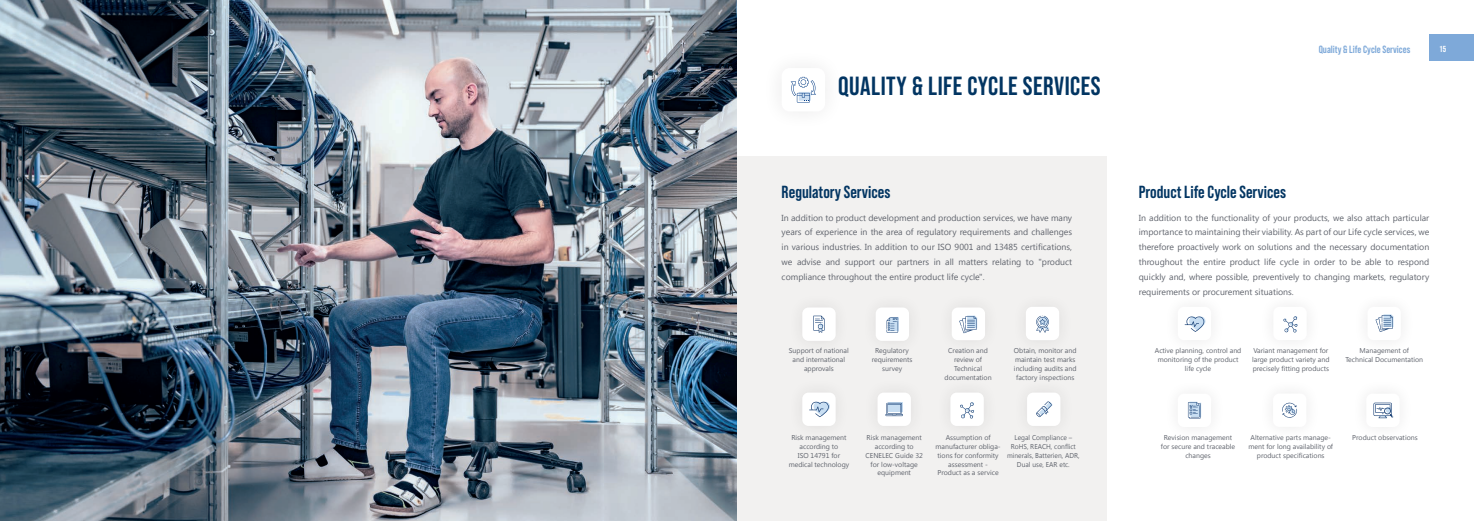
<style>
.page{position:relative;width:1474px;height:521px;background:#fff}
.page>*{position:absolute;margin:0;border:0;box-sizing:border-box;transform-origin:0 0}
.t1{font:700 26.25px "Bebas Neue Pro";letter-spacing:.02em;color:#023562}
.t2{font:700 17.5px "Bebas Neue Pro";color:#023562}
.t3{font:700 10.5px "Bebas Neue Pro";color:#7ea9d9}
.t4{font:8.75px/14.9px "Segoe UI";color:#5f636c;text-align:justify}
.t5{font:700 8.75px "Bebas Neue Pro";color:#fff}
.t6{font:7px/8.8px "Segoe UI";color:#5f636c;text-align:center}
.t7{font:7px/8.8px "Segoe UI";color:#5f636c;text-align:center;scale:.96 1}
</style>
<div class="page">
<div style="left:1429px;top:35px;width:44px;height:26px;background:#7ea9d9"></div>
<svg style="left:790px;top:77px;width:26px;height:26px"></svg>
<div style="left:737px;top:156px;width:369px;height:365px;background:#f2f1f0"></div>
<div style="left:951px;top:307px;width:34px;height:33px;background:#fff;border-radius:6px"></div>
<svg style="left:959px;top:315px;width:18px;height:18px"></svg>
<div style="left:802px;top:392px;width:33px;height:34px;background:#fff;border-radius:6px"></div>
<svg style="left:809px;top:401px;width:21px;height:16px"></svg>
<div style="left:877px;top:392px;width:33px;height:34px;background:#fff;border-radius:6px"></div>
<svg style="left:888px;top:402px;width:14px;height:1px"></svg>
<svg style="left:885px;top:403px;width:17px;height:13px"></svg>
<div style="left:1025px;top:307px;width:34px;height:33px;background:#fff;border-radius:6px"></div>
<svg style="left:1036px;top:316px;width:13px;height:17px"></svg>
<div style="left:875px;top:307px;width:34px;height:34px;background:#fff;border-radius:6px"></div>
<svg style="left:886px;top:317px;width:12px;height:16px"></svg>
<div style="left:802px;top:307px;width:33px;height:34px;background:#fff;border-radius:6px"></div>
<svg style="left:813px;top:316px;width:11px;height:17px"></svg>
<div style="left:950px;top:392px;width:33px;height:34px;background:#fff;border-radius:6px"></div>
<svg style="left:960px;top:402px;width:14px;height:17px"></svg>
<div style="left:1027px;top:392px;width:33px;height:34px;background:#fff;border-radius:6px"></div>
<svg style="left:1036px;top:401px;width:16px;height:16px"></svg>
<svg style="left:1184px;top:316px;width:21px;height:16px"></svg>
<svg style="left:1283px;top:316px;width:14px;height:17px"></svg>
<svg style="left:1375px;top:314px;width:18px;height:18px"></svg>
<svg style="left:1187px;top:402px;width:14px;height:16px"></svg>
<svg style="left:1282px;top:402px;width:15px;height:16px"></svg>
<svg style="left:1373px;top:403px;width:20px;height:15px"></svg>
<img style="left:0;top:0;width:737px;height:521px">
<h1 class="t1" style="left:838px;top:71px;width:264px">QUALITY &amp; LIFE CYCLE SERVICES</h1>
<h3 class="t3" style="left:1318px;top:44px;width:93px">Quality &amp; Life Cycle Services</h3>
<p class="t5" style="left:1439px;top:44px;width:8px">15</p>
<h2 class="t2" style="left:781px;top:182px;width:110px">Regulatory Services</h2>
<p class="t4" style="left:781px;top:210px;width:292px">In addition to product development and production services, we have many years of experience in the area of regulatory requirements and challenges in various industries. In addition to our ISO 9001 and 13485 certifications, we advise and support our partners in all matters relating to "product compliance throughout the entire product life cycle".</p>
<h2 class="t2" style="left:1138px;top:182px;width:149px">Product Life Cycle Services</h2>
<p class="t4" style="left:1138px;top:210px;width:292px">In addition to the functionality of your products, we also attach particular importance to maintaining their viability. As part of our Life cycle services, we therefore proactively work on solutions and the necessary documentation throughout the entire product life cycle in order to be able to respond quickly and, where possible, preventively to changing markets, regulatory requirements or procurement situations.</p>
<p class="t6" style="left:789px;top:346px;width:61px">Support of national and international approvals</p>
<p class="t6" style="left:1154px;top:346px;width:88px">Active planning, control and monitoring of the product life cycle</p>
<p class="t6" style="left:1345px;top:346px;width:79px">Management of<br>Technical Documentation</p>
<p class="t6" style="left:1252px;top:346px;width:79px;text-align:left">Variant management for large product variety and precisely fitting products</p>
<p class="t6" style="left:944px;top:346px;width:49px">Creation and review of<br>Technical documentation</p>
<p class="t6" style="left:1013px;top:346px;width:64px">Obtain, monitor and maintain test marks including audits and factory inspections</p>
<p class="t6" style="left:871px;top:346px;width:42px">Regulatory requirements survey</p>
<p class="t6" style="left:935px;top:433px;width:67px">Assumption of manufacturer obliga&shy;tions for conformity assessment -<br>Product as a service</p>
<p class="t6" style="left:788px;top:433px;width:62px">Risk management according to<br>ISO 14791 for medical technology</p>
<p class="t7" style="left:1007px;top:433px;width:77px">Legal Compliance –<br>RoHS, REACH, conflict minerals, Batterien, ADR,<br>Dual use, EAR etc.</p>
<p class="t6" style="left:865px;top:433px;width:59px">Risk management according to<br>CENELEC Guide 32 for low-voltage equipment</p>
<p class="t6" style="left:1160px;top:433px;width:76px">Revision management for secure and traceable changes</p>
<p class="t6" style="left:1250px;top:433px;width:82px">Alternative parts manage-</p>
<p class="t6" style="left:1352px;top:433px;width:67px">Product observations</p>
<p class="t6" style="left:1248px;top:442px;width:86px">ment for long availability of product specifications</p>
</div>
